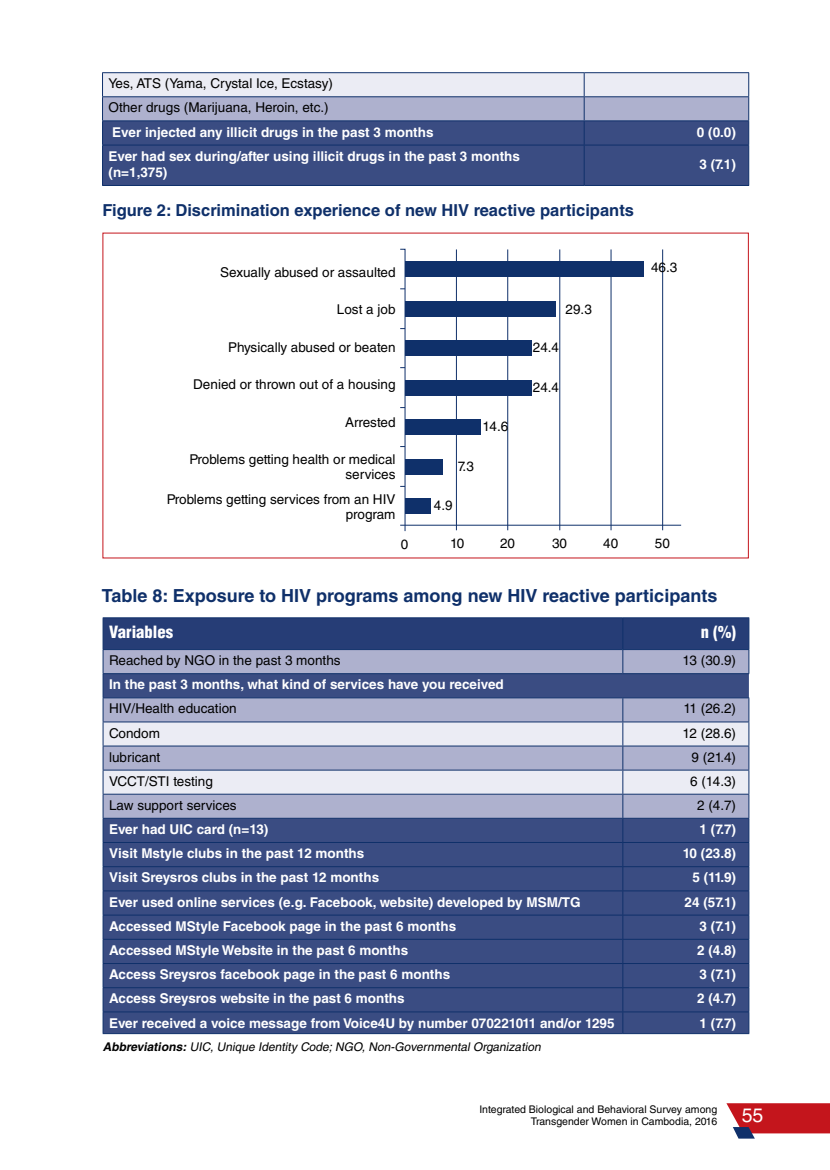
<style>
.page{position:relative;width:830px;height:1170px;background:#fff}
.page>*{position:absolute;margin:0;border:0;box-sizing:border-box;transform-origin:0 0}
.t1{font:19.5px "Helvetica LT Std";color:#fff}
.t2{font:700 18px "Helvetica LT Std";color:#0f306a}
.t3{font:700 16.5px "Helvetica LT Std";color:#0f306a}
.t4{font:900 condensed 16.5px "Helvetica LT Std";color:#fff}
.t5{font:700 13.5px/16.2px "Helvetica LT Std";color:#fff}
.t6{font:13.5px/14.7px "Helvetica LT Std";color:#000;text-align:right}
.t7{font:italic 12px "Helvetica LT Std";color:#000}
.t8{font:10.5px/12.6px "Helvetica LT Std";color:#000;text-align:right}
.s1{font-weight:700}
</style>
<div class="page">
<svg style="left:726px;top:1103px;width:103px;height:35px"></svg>
<div style="left:103px;top:146px;width:645px;height:39px;background:#3a4c82"></div>
<hr style="left:102px;top:145px;width:1px;height:40px;background:#0f306a">
<hr style="left:102px;top:185px;width:482px;height:1px;background:#0f306a">
<hr style="left:583px;top:145px;width:1px;height:40px;background:#0f306a">
<hr style="left:748px;top:145px;width:1px;height:40px;background:#0f306a">
<hr style="left:584px;top:185px;width:164px;height:1px;background:#0f306a">
<hr style="left:584px;top:72px;width:164px;height:1px;background:#0f306a">
<hr style="left:102px;top:72px;width:482px;height:1px;background:#0f306a">
<hr style="left:102px;top:145px;width:482px;height:1px;background:#0f306a">
<svg style="left:102px;top:73px;width:647px;height:72px;background:#959ebd"></svg>
<hr style="left:584px;top:145px;width:164px;height:1px;background:#0f306a">
<hr style="left:456px;top:249px;width:1px;height:281px;background:#0f306a">
<hr style="left:507px;top:249px;width:1px;height:281px;background:#0f306a">
<hr style="left:400px;top:525px;width:280px;height:1px;background:#0f306a">
<svg style="left:400px;top:248px;width:5px;height:283px"></svg>
<hr style="left:559px;top:249px;width:1px;height:281px;background:#0f306a">
<hr style="left:610px;top:249px;width:1px;height:281px;background:#0f306a">
<hr style="left:662px;top:249px;width:1px;height:281px;background:#0f306a">
<div style="left:405px;top:261px;width:238px;height:16px;background:#0f306a"></div>
<div style="left:405px;top:301px;width:150px;height:15px;background:#0f306a"></div>
<div style="left:405px;top:340px;width:126px;height:16px;background:#0f306a"></div>
<div style="left:405px;top:380px;width:126px;height:15px;background:#0f306a"></div>
<div style="left:405px;top:419px;width:75px;height:15px;background:#0f306a"></div>
<div style="left:405px;top:458px;width:37px;height:16px;background:#0f306a"></div>
<div style="left:405px;top:498px;width:25px;height:15px;background:#0f306a"></div>
<hr style="left:103px;top:1033px;width:519px;height:1px;background:#0f306a">
<hr style="left:622px;top:1033px;width:127px;height:1px;background:#0f306a">
<svg style="left:103px;top:617px;width:646px;height:416px;background:#64719d"></svg>
<hr style="left:103px;top:721px;width:519px;height:1px;background:#0f306a">
<hr style="left:622px;top:721px;width:127px;height:1px;background:#0f306a">
<p class="t6" style="left:108px;top:71px;width:226px;line-height:24px;text-align:left">Yes, ATS (Yama, Crystal Ice, Ecstasy)<br>Other drugs (Marijuana, Heroin, etc.)</p>
<p class="t5" style="left:112px;top:123px;width:322px">Ever injected any illicit drugs in the past 3 months</p>
<p class="t5" style="left:696px;top:123px;width:41px">0 (0.0)</p>
<p class="t5" style="left:108px;top:148px;width:413px">Ever had sex during/after using illicit drugs in the past 3 months (n=1,375)</p>
<p class="t5" style="left:699px;top:156px;width:38px">3 (7.1)</p>
<p class="t3" style="left:102px;top:200px;width:532px">Figure 2: Discrimination experience of new HIV reactive participants</p>
<p class="t6" style="left:220px;top:265px;width:177px">Sexually abused or assaulted</p>
<p class="t6" style="left:337px;top:302px;width:60px">Lost a job</p>
<p class="t6" style="left:228px;top:340px;width:169px">Physically abused or beaten</p>
<p class="t6" style="left:193px;top:377px;width:204px">Denied or thrown out of a housing</p>
<p class="t6" style="left:345px;top:414px;width:52px">Arrested</p>
<p class="t6" style="left:189px;top:451px;width:207px">Problems getting health or medical services</p>
<p class="t6" style="left:167px;top:491px;width:230px">Problems getting services from an HIV program</p>
<p class="t6" style="left:482px;top:419px;width:27px">14.6</p>
<p class="t6" style="left:457px;top:459px;width:18px">7.3</p>
<p class="t6" style="left:434px;top:498px;width:20px">4.9</p>
<p class="t6" style="left:565px;top:301px;width:28px">29.3</p>
<p class="t6" style="left:532px;top:340px;width:28px">24.4</p>
<p class="t6" style="left:532px;top:379px;width:28px">24.4</p>
<p class="t6" style="left:650px;top:260px;width:28px">46.3</p>
<p class="t6" style="left:400px;top:537px;width:9px">0</p>
<p class="t6" style="left:450px;top:536px;width:16px">10</p>
<p class="t6" style="left:500px;top:536px;width:17px">20</p>
<p class="t6" style="left:551px;top:536px;width:17px">30</p>
<p class="t6" style="left:603px;top:536px;width:17px">40</p>
<p class="t6" style="left:654px;top:536px;width:17px">50</p>
<h2 class="t2" style="left:102px;top:584px;width:616px">Table 8: Exposure to HIV programs among new HIV reactive participants</h2>
<p class="t4" style="left:109px;top:621px;width:65px">Variables</p>
<p class="t4" style="left:700px;top:621px;width:37px">n (%)</p>
<p class="t6" style="left:109px;top:653px;width:233px">Reached by NGO in the past 3 months</p>
<p class="t6" style="left:682px;top:653px;width:55px">13 (30.9)</p>
<p class="t5" style="left:109px;top:676px;width:396px">In the past 3 months, what kind of services have you received</p>
<p class="t6" style="left:109px;top:701px;width:129px">HIV/Health education</p>
<p class="t6" style="left:683px;top:701px;width:54px">11 (26.2)</p>
<p class="t6" style="left:109px;top:725px;width:52px">Condom</p>
<p class="t6" style="left:682px;top:725px;width:55px">12 (28.6)</p>
<p class="t6" style="left:109px;top:749px;width:53px">lubricant</p>
<p class="t6" style="left:691px;top:749px;width:46px">9 (21.4)</p>
<p class="t6" style="left:109px;top:773px;width:105px">VCCT/STI testing</p>
<p class="t6" style="left:689px;top:773px;width:47px">6 (14.3)</p>
<p class="t6" style="left:109px;top:797px;width:129px">Law support services</p>
<p class="t6" style="left:696px;top:797px;width:41px">2 (4.7)</p>
<p class="t5" style="left:109px;top:820px;width:161px">Ever had UIC card (n=13)</p>
<p class="t5" style="left:699px;top:820px;width:38px">1 (7.7)</p>
<p class="t5" style="left:109px;top:845px;width:257px">Visit Mstyle clubs in the past 12 months</p>
<p class="t5" style="left:682px;top:845px;width:55px">10 (23.8)</p>
<p class="t5" style="left:109px;top:869px;width:271px">Visit Sreysros clubs in the past 12 months</p>
<p class="t5" style="left:692px;top:869px;width:45px">5 (11.9)</p>
<p class="t5" style="left:109px;top:893px;width:472px">Ever used online services (e.g. Facebook, website) developed by MSM/TG</p>
<p class="t5" style="left:684px;top:893px;width:53px">24 (57.1)</p>
<p class="t5" style="left:109px;top:917px;width:348px">Accessed MStyle Facebook page in the past 6 months</p>
<p class="t5" style="left:699px;top:917px;width:38px">3 (7.1)</p>
<p class="t5" style="left:109px;top:941px;width:300px">Accessed MStyle Website in the past 6 months</p>
<p class="t5" style="left:696px;top:941px;width:41px">2 (4.8)</p>
<p class="t5" style="left:109px;top:966px;width:342px">Access Sreysros facebook page in the past 6 months</p>
<p class="t5" style="left:699px;top:966px;width:38px">3 (7.1)</p>
<p class="t5" style="left:109px;top:990px;width:297px">Access Sreysros website in the past 6 months</p>
<p class="t5" style="left:696px;top:990px;width:41px">2 (4.7)</p>
<p class="t5" style="left:109px;top:1014px;width:507px">Ever received a voice message from Voice4U by number 070221011 and/or 1295</p>
<p class="t5" style="left:699px;top:1014px;width:38px">1 (7.7)</p>
<p class="t7" style="left:103px;top:1039px;width:442px"><span class="s1">Abbreviations:</span> UIC, Unique Identity Code;NGO, Non-Governmental Organization</p>
<p class="t8" style="left:479px;top:1102px;width:239px">Integrated Biological and Behavioral Survey among<br>Transgender Women in Cambodia, 2016</p>
<h1 class="t1" style="left:741px;top:1103px;width:23px">55</h1>
</div>
